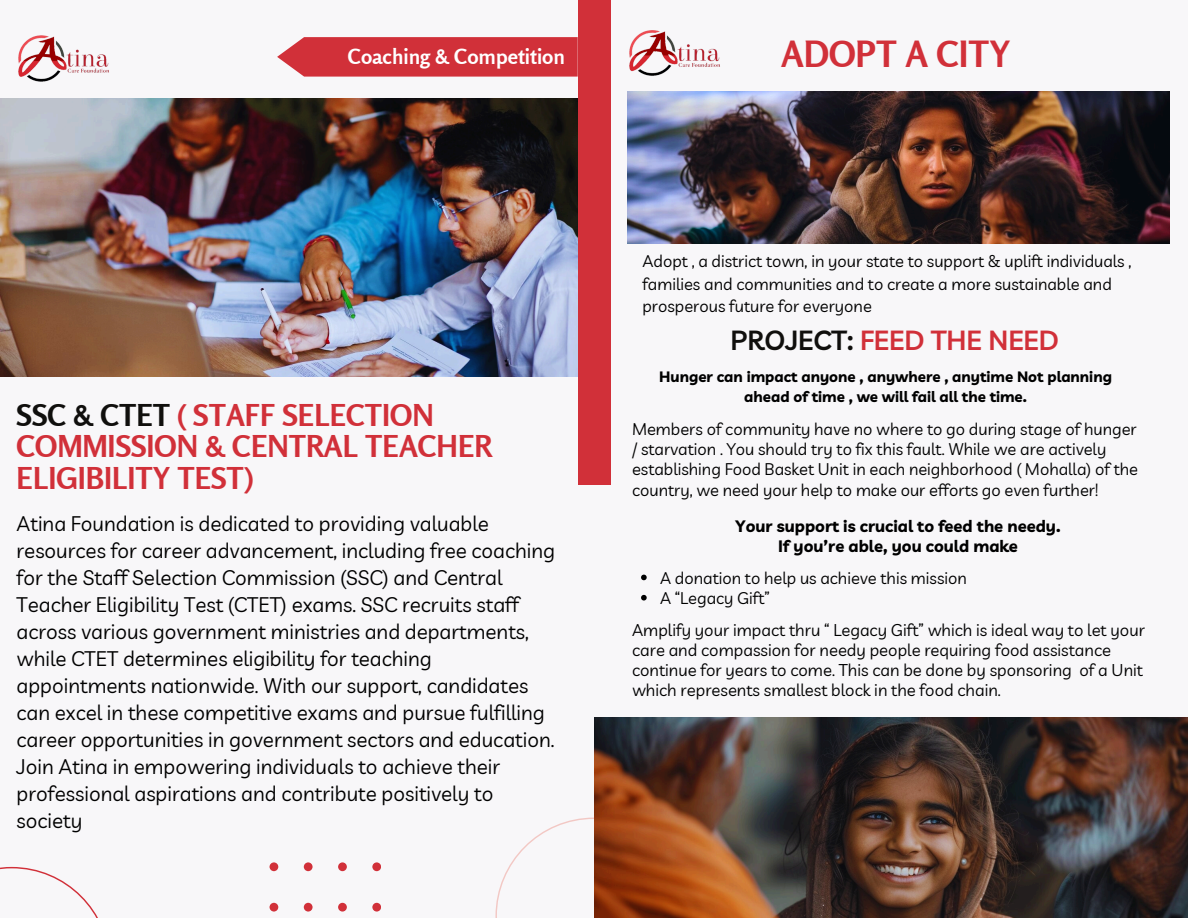
<style>
.page{position:relative;width:1188px;height:918px;background:#f8f7f9}
.page>*{position:absolute;margin:0;border:0;box-sizing:border-box;transform-origin:0 0}
.t1{font:700 36px "Rosario";color:#d13039}
.t2{font:700 30px/31.5px "Rosario";color:#d13039}
.t3{font:600 27px "Livvic";color:#d13039}
.t4{font:700 21px "Rosario";color:#fff}
.t5{font:20.55px/27px "Livvic";color:#000}
.t6{font:16.65px/20.2px "Livvic";color:#000}
.t7{font:16.5px/20.2px "Livvic";color:#000}
.t8{font:700 16.5px/20.2px "Livvic";color:#000;text-align:center}
.t9{font:700 15px/20.2px "Livvic";color:#000;text-align:center}
.s1{color:#100f0d}
</style>
<div class="page">
<svg style="left:270px;top:862px;width:111px;height:50px"></svg>
<svg style="left:495px;top:818px;width:99px;height:100px"></svg>
<svg style="left:0;top:867px;width:98px;height:51px"></svg>
<img style="left:0;top:99px;width:578px;height:278px">
<div style="left:578px;top:0;width:32px;height:485px;background:#d13039"></div>
<img style="left:18px;top:35px;width:91px;height:47px">
<img style="left:627px;top:92px;width:543px;height:151px">
<img style="left:629px;top:30px;width:91px;height:46px">
<svg style="left:277px;top:37px;width:301px;height:40px;background:#d33b44"></svg>
<img style="left:594px;top:717px;width:594px;height:201px">
<svg style="left:641px;top:575px;width:6px;height:5px"></svg>
<svg style="left:641px;top:595px;width:6px;height:6px"></svg>
<h6 class="t4" style="left:348px;top:43px;width:219px">Coaching &amp; Competition</h6>
<p class="t1" style="left:781px;top:32px;width:231px">ADOPT A CITY</p>
<p class="t2" style="left:17px;top:399px;width:477px"><span class="s1">SSC &amp; CTET</span> ( STAFF SELECTION<br>COMMISSION &amp; CENTRAL TEACHER<br>ELIGIBILITY TEST)</p>
<h2 class="t5" style="left:17px;top:509px;width:540px">Atina Foundation is dedicated to providing valuable resources for career advancement, including free coaching for the Staff Selection Commission (SSC) and Central Teacher Eligibility Test (CTET) exams. SSC recruits staff across various government ministries and departments, while CTET determines eligibility for teaching appointments nationwide. With our support, candidates can excel in these competitive exams and pursue fulfilling career opportunities in government sectors and education.<br>Join Atina in empowering individuals to achieve their professional aspirations and contribute positively to society</h2>
<h1 class="t7" style="left:642px;top:250px;width:491px;line-height:22.5px">Adopt , a district town, in your state to support &amp; uplift individuals , families and communities and to create a more sustainable and prosperous future for everyone</h1>
<p class="t3" style="left:731px;top:323px;width:330px"><span class="s1">PROJECT:</span> FEED THE NEED</p>
<p class="t9" style="left:659px;top:366px;width:454px">Hunger can impact anyone , anywhere , anytime Not planning ahead of time , we will fail all the time.</p>
<p class="t7" style="left:632px;top:419px;width:507px">Members of community have no where to go during stage of hunger / starvation . You should try to fix this fault. While we are actively establishing Food Basket Unit in each neighborhood ( Mohalla) of the country, we need your help to make our efforts go even further!</p>
<h3 class="t8" style="left:736px;top:515px;width:326px">Your support is crucial to feed the needy.<br>If you’re able, you could make</h3>
<h6 class="t7" style="left:660px;top:567px;width:308px">A donation to help us achieve this mission</h6>
<p class="t7" style="left:660px;top:588px;width:111px">A “Legacy Gift”</p>
<p class="t6" style="left:632px;top:619px;width:514px">Amplify your impact thru “ Legacy Gift” which is ideal way to let your care and compassion for needy people requiring food assistance continue for years to come. This can be done by sponsoring of a Unit which represents smallest block in the food chain.</p>
</div>
